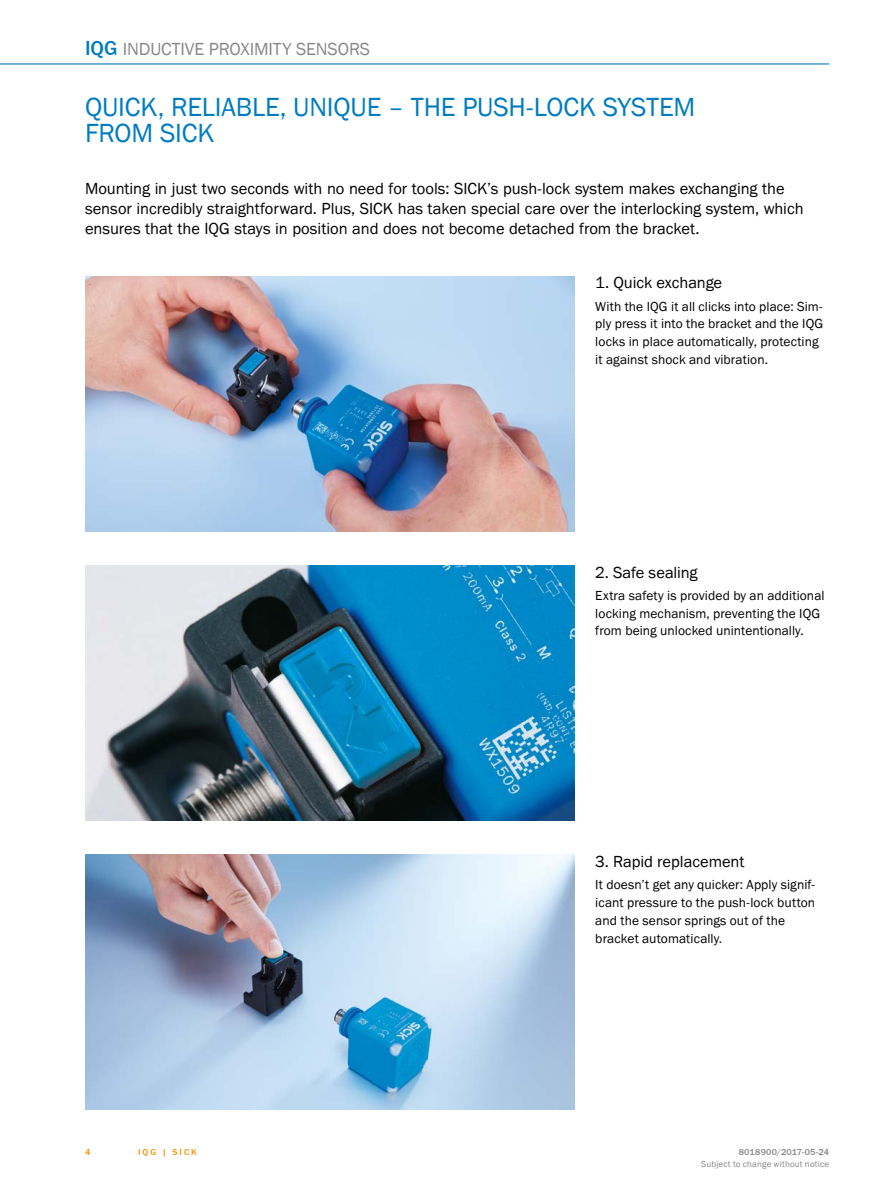
<style>
.page{position:relative;width:893px;height:1188px;background:#fff}
.page>*{position:absolute;margin:0;border:0;box-sizing:border-box;transform-origin:0 0}
.t1{font:27px/25.5px "SICK Franklin";letter-spacing:-.01em;color:#007cc2}
.t2{font:18px "SICK Franklin";letter-spacing:-.005em;color:#878787}
.t3{font:16.5px/20.2px "SICK Franklin";letter-spacing:-.005em;color:#000}
.t4{font:13.5px/17.9px "SICK Franklin";letter-spacing:.005em;color:#000}
.t5{font:9px "SICK Franklin";letter-spacing:.02em;color:#878787}
.t6{font:500 9px "SICK Franklin";letter-spacing:.02em;color:#878787}
.t7{font:500 9px "SICK Franklin";letter-spacing:.225em;color:#f39200}
.s1{font-weight:500;font-size:21px;color:#007cc2}
</style>
<div class="page">
<hr style="left:0;top:63px;width:829px;height:2px;background:#007cc2">
<img style="left:85px;top:566px;width:489px;height:255px">
<img style="left:85px;top:855px;width:489px;height:255px">
<img style="left:85px;top:276px;width:489px;height:255px">
<h2 class="t2" style="left:85px;top:38px;width:287px"><span class="s1">IQG</span> INDUCTIVE PROXIMITY SENSORS</h2>
<h1 class="t1" style="left:85px;top:95px;width:612px">QUICK, RELIABLE, UNIQUE – THE PUSH-LOCK SYSTEM<br>FROM SICK</h1>
<p class="t3" style="left:85px;top:178px;width:720px">Mounting in just two seconds with no need for tools: SICK’s push-lock system makes exchanging the sensor incredibly straightforward. Plus, SICK has taken special care over the interlocking system, which ensures that the IQG stays in position and does not become detached from the bracket.</p>
<p class="t3" style="left:595px;top:273px;width:128px">1. Quick exchange</p>
<p class="t4" style="left:595px;top:297px;width:229px">With the IQG it all clicks into place: Sim&shy;ply press it into the bracket and the IQG locks in place automatically, protecting it against shock and vibration.</p>
<p class="t3" style="left:595px;top:562px;width:104px">2. Safe sealing</p>
<p class="t4" style="left:595px;top:586px;width:231px">Extra safety is provided by an additional locking mechanism, preventing the IQG from being unlocked unintentionally.</p>
<p class="t3" style="left:595px;top:851px;width:151px">3. Rapid replacement</p>
<p class="t4" style="left:595px;top:876px;width:221px">It doesn’t get any quicker: Apply signif&shy;icant pressure to the push-lock button and the sensor springs out of the bracket automatically.</p>
<p class="t7" style="left:85px;top:1146px;width:7px">4</p>
<p class="t7" style="left:138px;top:1146px;width:60px">IQG | SICK</p>
<p class="t6" style="left:739px;top:1146px;width:92px">8018900/2017-05-24</p>
<p class="t5" style="left:701px;top:1159px;width:130px">Subject to change without notice</p>
</div>
